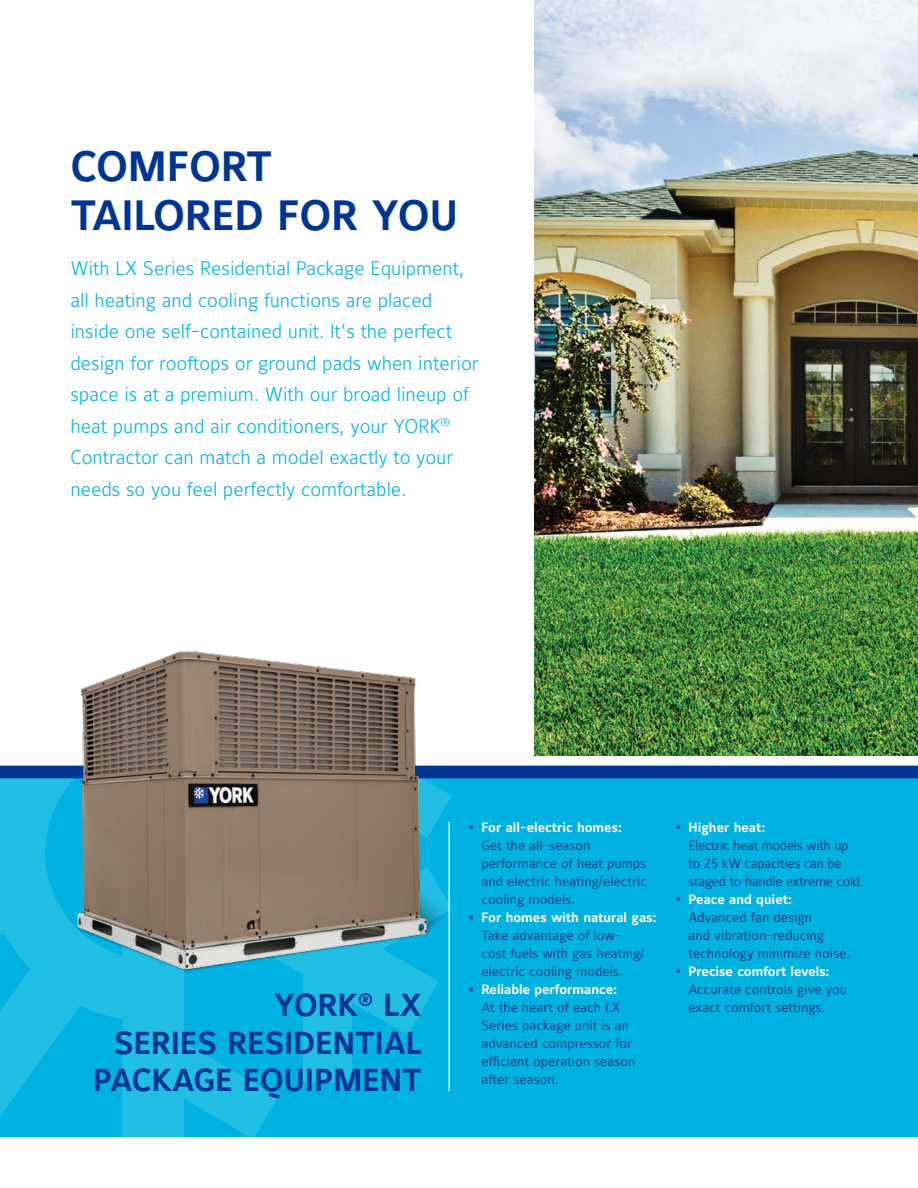
<style>
.page{position:relative;width:918px;height:1188px;background:#fff}
.page>*{position:absolute;margin:0;border:0;box-sizing:border-box;transform-origin:0 0}
.t1{font:700 42px/48.6px "Maurea Jci Tf ML";letter-spacing:.01em;color:#003594}
.t2{font:700 31.5px/37.5px "Maurea Jci Tf ML";letter-spacing:.01em;color:#003594;text-align:right}
.t3{font:300 19.5px/31.5px "Maurea Jci Lf ML";color:#00b2e2}
.t4{font:13.5px/18px "Maurea Jci Tf ML";color:#1e4287}
.t5{font:13.5px/18px "Maurea Jci Tf ML";letter-spacing:-.02em;color:#1e4287}
.s1{font-family:"Montserrat";font-size:15px}
.s2{font-weight:700;color:#fff}
</style>
<div class="page">
<div style="left:0;top:768px;width:918px;height:369px;background:#00b2e1"></div>
<svg style="left:0;top:778px;width:450px;height:359px"></svg>
<img style="left:535px;top:0;width:383px;height:756px">
<hr style="left:448px;top:822px;width:2px;height:269px;background:#fff">
<div style="left:0;top:766px;width:918px;height:12px;background:#003594"></div>
<img style="left:43px;top:650px;width:418px;height:334px">
<p class="t1" style="left:71px;top:143px;width:389px">COMFORT<br>TAILORED FOR YOU</p>
<p class="t3" style="left:70px;top:252px;width:410px">With LX Series Residential Package Equipment, all heating and cooling functions are placed inside one self-contained unit. It’s the perfect design for rooftops or ground pads when interior space is at a premium. With our broad lineup of heat pumps and air conditioners, your YORK<sup>® </sup>Contractor can match a model exactly to your needs so you feel perfectly comfortable.</p>
<p class="t2" style="left:93px;top:987px;width:330px">YORK<sup>®</sup> LX<br>SERIES RESIDENTIAL<br>PACKAGE EQUIPMENT</p>
<p class="t4" style="left:482px;top:818px;width:167px;text-indent:-14px"><span class="s1">•</span> <span class="s2">For all-electric homes:<br></span>Get the all-season performance of heat pumps and electric heating/electric cooling models.</p>
<p class="t4" style="left:482px;top:908px;width:177px;text-indent:-14px"><span class="s1">•</span> <span class="s2">For homes with natural gas:<br></span>Take advantage of low-<br>cost fuels with gas heating/ electric cooling models.</p>
<p class="t4" style="left:482px;top:980px;width:156px;text-indent:-14px"><span class="s1">•</span> <span class="s2">Reliable performance:<br></span>At the heart of each LX<br>Series package unit is an advanced compressor for efficient operation season after season.</p>
<p class="t5" style="left:688px;top:818px;width:177px;text-indent:-14px"><span class="s1">•</span> <span class="s2">Higher heat:<br></span>Electric heat models with up<br>to 25 kW capacities can be staged to handle extreme cold.</p>
<p class="t4" style="left:688px;top:890px;width:163px;text-indent:-14px"><span class="s1">•</span> <span class="s2">Peace and quiet:<br></span>Advanced fan design<br>and vibration-reducing technology minimize noise.</p>
<p class="t4" style="left:688px;top:962px;width:160px;text-indent:-14px"><span class="s1">•</span> <span class="s2">Precise comfort levels:<br></span>Accurate controls give you exact comfort settings.</p>
</div>
